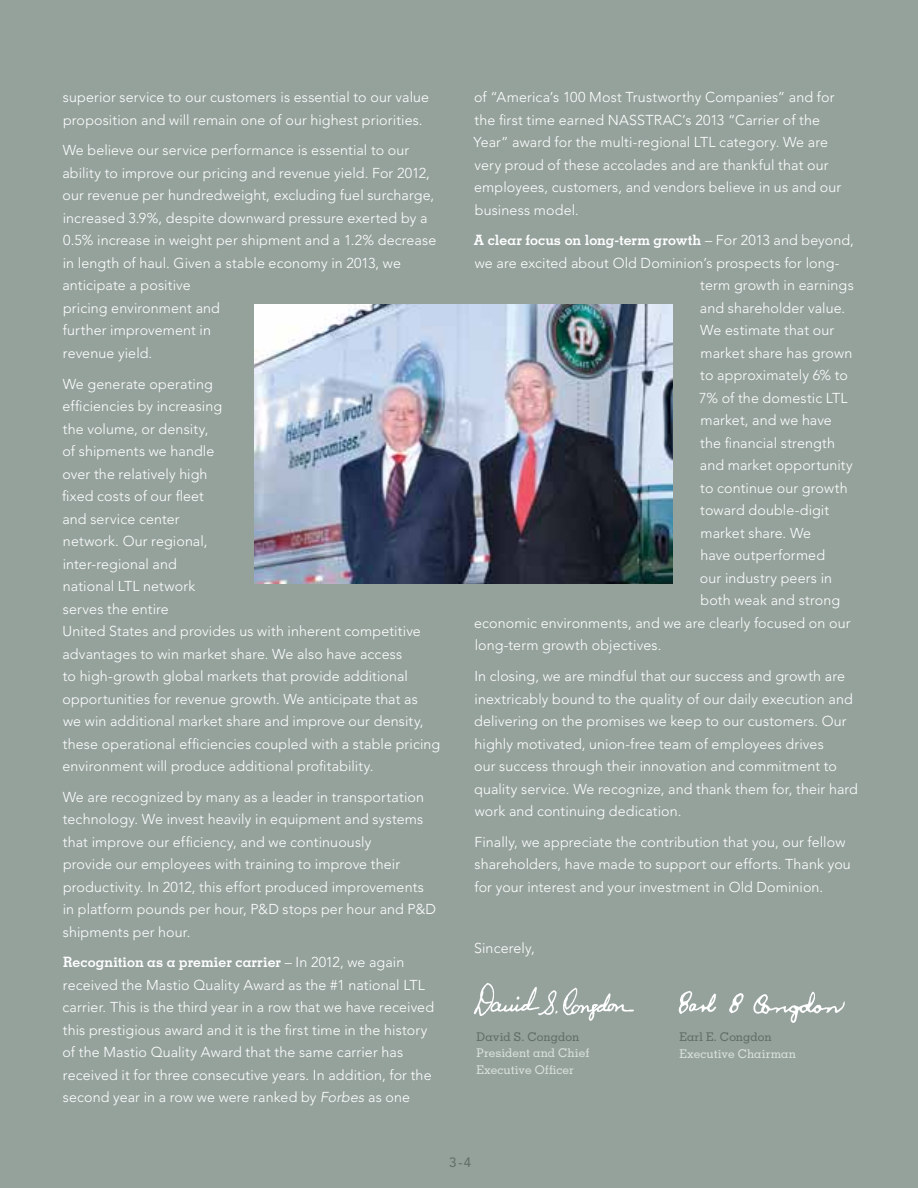
<style>
.page{position:relative;width:918px;height:1188px;background:#95a29c}
.page>*{position:absolute;margin:0;border:0;box-sizing:border-box;transform-origin:0 0}
.t1{font:300 14.25px/22.5px "Avenir";letter-spacing:.01em;color:#fff}
.t2{font:700 14.25px "Memphis";color:#fff}
.t3{font:13.5px "Avenir";color:#5e6e66}
.t4{font:500 12px/16.5px "Memphis";letter-spacing:-.005em;color:#d9e2db}
.t5{font:500 12px "Memphis";color:#5e6e66}
.s1{font-family:"Avenir";font-weight:300}
.s2{font-style:italic}
</style>
<div class="page">
<img style="left:254px;top:305px;width:419px;height:279px">
<img style="left:473px;top:983px;width:161px;height:38px">
<img style="left:678px;top:991px;width:167px;height:32px">
<p class="t1" style="left:63px;top:86px;width:368px">superior service to our customers is essential to our value proposition and will remain one of our highest priorities.</p>
<p class="t1" style="left:62px;top:139px;width:375px">We believe our service performance is essential to our ability to improve our pricing and revenue yield. For 2012, our revenue per hundredweight, excluding fuel surcharge, increased 3.9%, despite downward pressure exerted by a 0.5% increase in weight per shipment and a 1.2% decrease in length of haul. Given a stable economy in 2013, we anticipate a positive<br>pricing environment and<br>further improvement in<br>revenue yield.</p>
<p class="t1" style="left:62px;top:372px;width:379px">We generate operating<br>efficiencies by increasing<br>the volume, or density,<br>of shipments we handle<br>over the relatively high<br>fixed costs of our fleet<br>and service center<br>network. Our regional,<br>inter-regional and<br>national LTL network<br>serves the entire<br>United States and provides us with inherent competitive advantages to win market share. We also have access<br>to high-growth global markets that provide additional opportunities for revenue growth. We anticipate that as<br>we win additional market share and improve our density, these operational efficiencies coupled with a stable pricing environment will produce additional profitability.</p>
<p class="t1" style="left:63px;top:785px;width:375px">We are recognized by many as a leader in transportation technology. We invest heavily in equipment and systems that improve our efficiency, and we continuously<br>provide our employees with training to improve their productivity. In 2012, this effort produced improvements in platform pounds per hour, P&amp;D stops per hour and P&amp;D shipments per hour.</p>
<p class="t2" style="left:63px;top:953px;width:343px">Recognition as a premier carrier <span class="s1">– In 2012, we again</span></p>
<p class="t1" style="left:62px;top:974px;width:373px">received the Mastio Quality Award as the #1 national LTL carrier. This is the third year in a row that we have received this prestigious award and it is the first time in the history of the Mastio Quality Award that the same carrier has received it for three consecutive years. In addition, for the second year in a row we were ranked by <span class="s2">Forbes</span> as one</p>
<p class="t1" style="left:473px;top:86px;width:369px">of “America’s 100 Most Trustworthy Companies” and for the first time earned NASSTRAC’s 2013 “Carrier of the Year” award for the multi-regional LTL category. We are very proud of these accolades and are thankful that our employees, customers, and vendors believe in us and our business model.</p>
<p class="t2" style="left:474px;top:231px;width:382px">A clear focus on long-term growth <span class="s1">– For 2013 and beyond,</span></p>
<p class="t1" style="left:475px;top:252px;width:366px">we are excited about Old Dominion’s prospects for long-</p>
<p class="t1" style="left:700px;top:274px;width:155px">term growth in earnings</p>
<p class="t1" style="left:700px;top:297px;width:147px">and shareholder value.</p>
<p class="t1" style="left:700px;top:319px;width:136px">We estimate that our</p>
<p class="t1" style="left:700px;top:342px;width:153px">market share has grown</p>
<p class="t1" style="left:700px;top:364px;width:149px">to approximately 6% to</p>
<p class="t1" style="left:699px;top:387px;width:150px">7% of the domestic LTL</p>
<p class="t1" style="left:700px;top:409px;width:133px">market, and we have</p>
<p class="t1" style="left:700px;top:432px;width:136px">the financial strength</p>
<p class="t1" style="left:700px;top:454px;width:155px">and market opportunity</p>
<p class="t1" style="left:700px;top:477px;width:149px">to continue our growth</p>
<p class="t1" style="left:700px;top:499px;width:130px">toward double-digit</p>
<p class="t1" style="left:700px;top:522px;width:112px">market share. We</p>
<p class="t1" style="left:700px;top:544px;width:126px">have outperformed</p>
<p class="t1" style="left:700px;top:567px;width:134px">our industry peers in</p>
<p class="t1" style="left:701px;top:589px;width:141px">both weak and strong</p>
<p class="t1" style="left:474px;top:612px;width:378px">economic environments, and we are clearly focused on our</p>
<p class="t1" style="left:475px;top:634px;width:188px">long-term growth objectives.</p>
<p class="t1" style="left:474px;top:665px;width:385px">In closing, we are mindful that our success and growth are inextricably bound to the quality of our daily execution and delivering on the promises we keep to our customers. Our highly motivated, union-free team of employees drives<br>our success through their innovation and commitment to quality service. We recognize, and thank them for, their hard work and continuing dedication.</p>
<p class="t1" style="left:474px;top:830px;width:378px">Finally, we appreciate the contribution that you, our fellow shareholders, have made to support our efforts. Thank you for your interest and your investment in Old Dominion.</p>
<p class="t1" style="left:474px;top:937px;width:62px">Sincerely,</p>
<p class="t5" style="left:477px;top:1029px;width:104px">David S. Congdon</p>
<p class="t4" style="left:477px;top:1045px;width:114px">President and Chief<br>Executive Officer</p>
<p class="t5" style="left:680px;top:1030px;width:94px">Earl E. Congdon</p>
<p class="t4" style="left:680px;top:1045px;width:118px">Executive Chairman</p>
<p class="t3" style="left:449px;top:1155px;width:24px">3-4</p>
</div>
